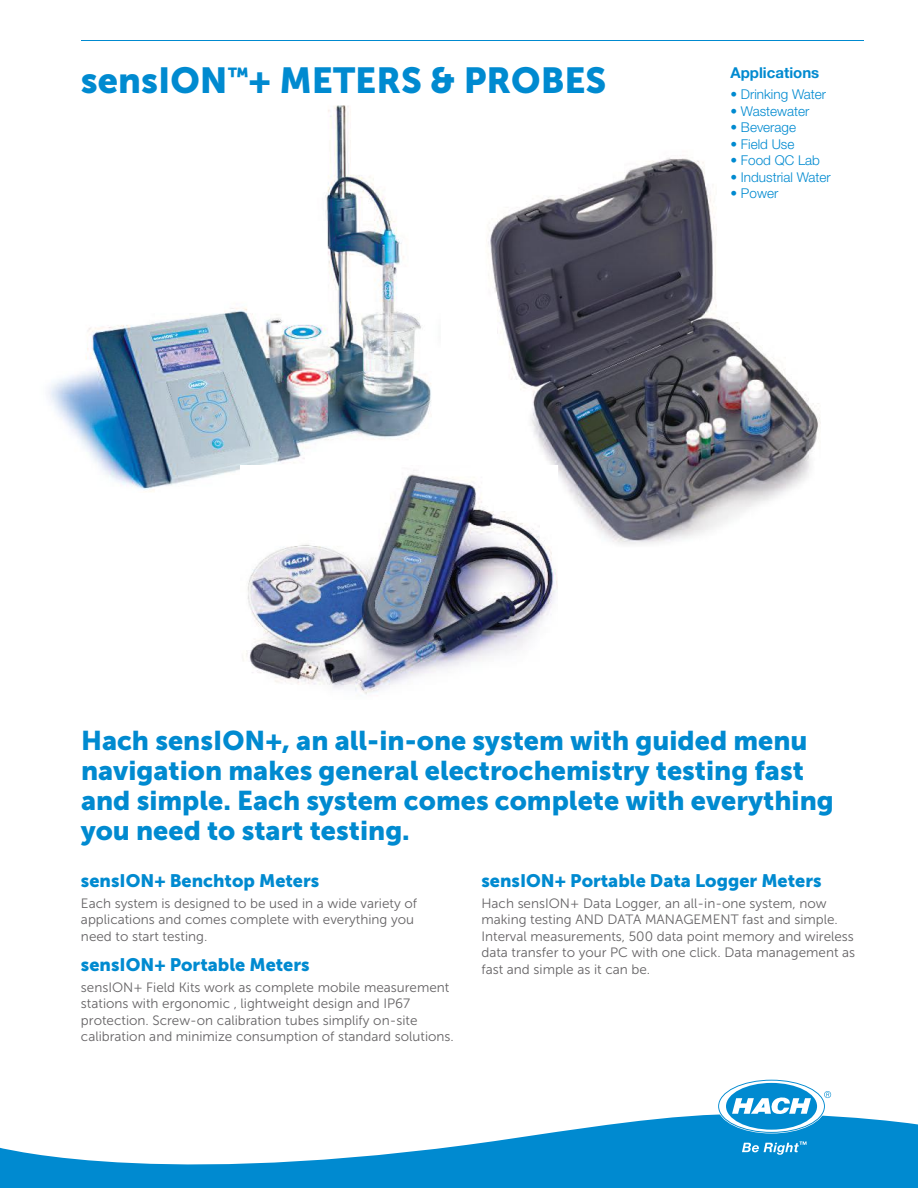
<style>
.page{position:relative;width:918px;height:1188px;background:#fff}
.page>*{position:absolute;margin:0;border:0;box-sizing:border-box;transform-origin:0 0}
.t1{font:36px "Museo Sans 900";color:#008ad0}
.t2{font:27px/30px "Museo Sans 900";color:#008ad0}
.t3{font:18px "Museo Sans 900";color:#008ad0}
.t4{font:700 15px "Helvetica Neue LT Std";color:#008ad0}
.t5{font:13.5px/16.5px "Museo Sans 300";color:#656365}
.t6{font:300 13.5px "Helvetica Neue LT Std";color:#008ad0}
</style>
<div class="page">
<img style="left:488px;top:157px;width:333px;height:387px">
<img style="left:48px;top:105px;width:383px;height:387px">
<svg style="left:0;top:1114px;width:918px;height:74px;fill:#008ad0"></svg>
<svg style="left:719px;top:1081px;width:112px;height:51px"></svg>
<svg style="left:742px;top:1141px;width:65px;height:14px"></svg>
<hr style="left:81px;top:40px;width:783px;height:1px;background:#008ad0">
<img style="left:240px;top:466px;width:317px;height:229px">
<h1 class="t1" style="left:81px;top:60px;width:527px">sensION<sup>™</sup>+ METERS &amp; PROBES</h1>
<p class="t4" style="left:730px;top:68px;width:90px">Applications</p>
<p class="t6" style="left:730px;top:90px;width:97px">• Drinking Water</p>
<p class="t6" style="left:730px;top:106px;width:81px">• Wastewater</p>
<p class="t6" style="left:730px;top:123px;width:67px">• Beverage</p>
<p class="t6" style="left:730px;top:139px;width:66px">• Field Use</p>
<p class="t6" style="left:730px;top:156px;width:91px">• Food QC Lab</p>
<p class="t6" style="left:730px;top:172px;width:102px">• Industrial Water</p>
<p class="t6" style="left:730px;top:189px;width:49px">• Power</p>
<h2 class="t2" style="left:81px;top:726px;width:754px">Hach sensION+, an all-in-one system with guided menu navigation makes general electrochemistry testing fast and simple. Each system comes complete with everything you need to start testing.</h2>
<h3 class="t3" style="left:81px;top:870px;width:240px">sensION+ Benchtop Meters</h3>
<p class="t5" style="left:81px;top:895px;width:338px">Each system is designed to be used in a wide variety of applications and comes complete with everything you need to start testing.</p>
<h3 class="t3" style="left:81px;top:954px;width:230px">sensION+ Portable Meters</h3>
<p class="t5" style="left:81px;top:979px;width:374px">sensION+ Field Kits work as complete mobile measurement stations with ergonomic , lightweight design and IP67 protection. Screw-on calibration tubes simplify on-site calibration and minimize consumption of standard solutions.</p>
<h3 class="t3" style="left:481px;top:870px;width:342px">sensION+ Portable Data Logger Meters</h3>
<p class="t5" style="left:481px;top:895px;width:375px">Hach sensION+ Data Logger, an all-in-one system, now making testing AND DATA MANAGEMENT fast and simple.<br>Interval measurements, 500 data point memory and wireless data transfer to your PC with one click. Data management as fast and simple as it can be.</p>
</div>
